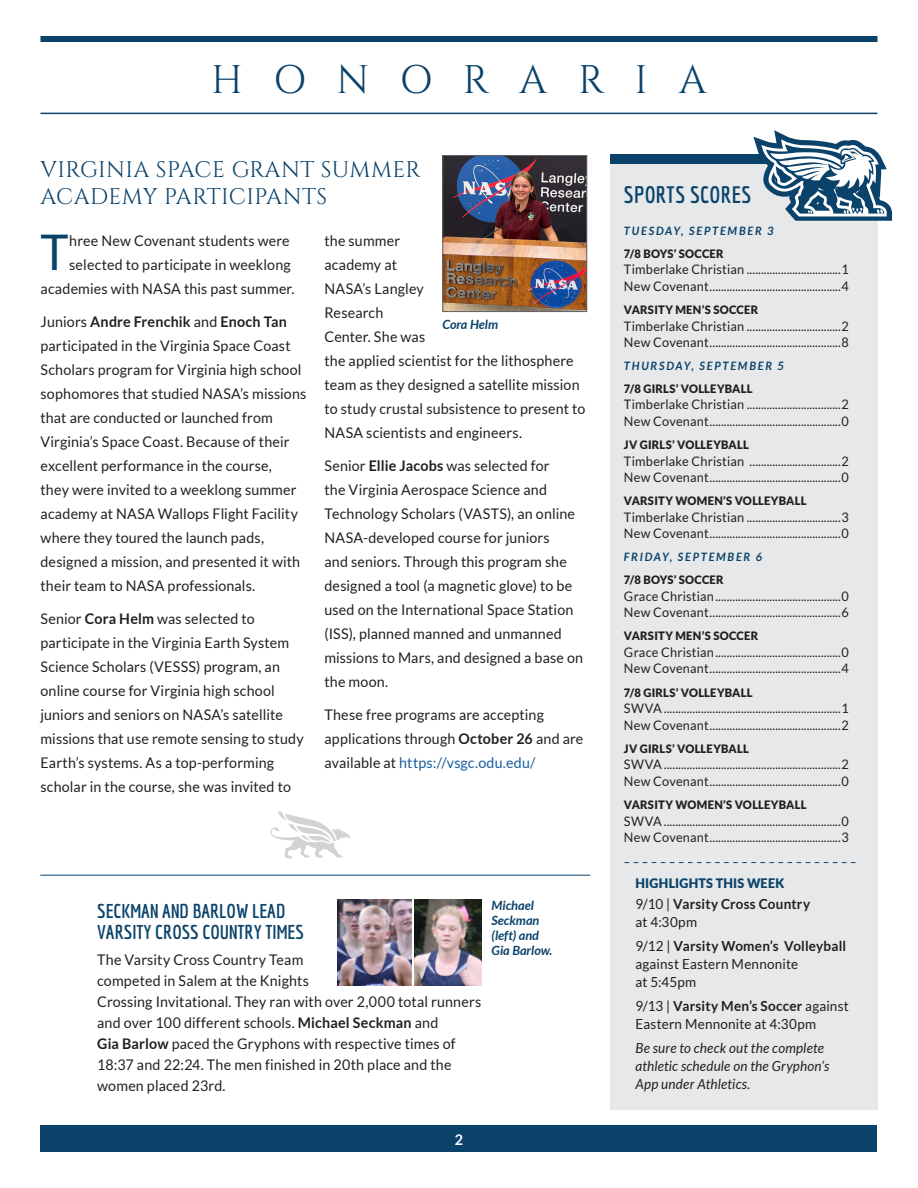
<style>
.page{position:relative;width:918px;height:1188px;background:#fff}
.page>*{position:absolute;margin:0;border:0;box-sizing:border-box;transform-origin:0 0}
.QN_Body_Text_--_1st_Para{font:49.2px "Lato";color:#0a426a}
.t1{font:39.75px "Cinzel";letter-spacing:.78em;color:#0a426a}
.QN_Body_Text{font:700 23.1px "Economica";letter-spacing:.01em;color:#0a426a}
.QN_Title_--_Cinzel_Reg{font:22.5px/27px "Cinzel";letter-spacing:.02em;color:#0a426a}
.QN_Subhead_-_Economica{font:700 19.5px/21px "Economica";color:#0a426a}
.QN_Body_Text-2{font:14.7px/24px "Lato";letter-spacing:.01em;color:#231f20}
.QN_Body_Text_--_1st_Para-2{font:14.7px "Lato";letter-spacing:.01em;color:#231f20}
.t2{font:700 14.7px "Lato";color:#fff}
.QN_Body_Text-3{font:13.95px/18px "Lato";letter-spacing:.015em;color:#231f20}
.QN_Body_Text-4{font:italic 13.95px/18px "Lato";letter-spacing:.015em;color:#231f20}
.QN_Body_Text-5{font:700 13.95px/18px "Lato";letter-spacing:.015em;color:#231f20}
.QN_Sports_--_Scores{font:13.2px "Lato";letter-spacing:.015em;color:#231f20}
.QN_Subhead_--_Lato_Black{font:900 13.2px "Lato";letter-spacing:.02em;color:#0a426a;scale:.96 1}
.QN_Caption--Blue{font:italic 700 12.75px/15px "Lato";color:#0a426a}
.QN_Sports_--_Sport___Division{font:900 11.55px "Lato";letter-spacing:.02em;color:#231f20}
.QN_Sports_--_Date{font:italic 700 11.55px "Lato";letter-spacing:.155em;color:#0a426a;scale:.96 1}
.s1{font-weight:700}
.s2{color:#175d9e}
.s3{font-weight:400}
</style>
<div class="page">
<div style="left:40px;top:1126px;width:838px;height:26px;background:#0a426a"></div>
<div style="left:40px;top:36px;width:838px;height:6px;background:#0a426a"></div>
<hr style="left:40px;top:113px;width:838px;height:1px;background:#0a426a">
<svg style="left:270px;top:811px;width:80px;height:47px"></svg>
<div style="left:610px;top:164px;width:268px;height:946px;background:#e6e8e9"></div>
<div style="left:610px;top:154px;width:266px;height:10px;background:#0a426a"></div>
<svg style="left:753px;top:130px;width:139px;height:91px"></svg>
<svg style="left:625px;top:862px;width:231px;height:1px"></svg>
<hr style="left:40px;top:875px;width:550px;height:1px;background:#0a426a">
<img style="left:415px;top:900px;width:66px;height:85px">
<img style="left:338px;top:900px;width:73px;height:85px">
<img style="left:444px;top:157px;width:141px;height:153px">
<div style="left:442px;top:155px;width:145px;height:157px;border:1px solid #636366"></div>
<h2 class="t1" style="left:211px;top:54px;width:497px">HONORARIA</h2>
<p class="QN_Title_--_Cinzel_Reg" style="left:40px;top:156px;width:382px">VIRGINIA SPACE GRANT SUMMER<br>ACADEMY PARTICIPANTS</p>
<p class="QN_Body_Text_--_1st_Para" style="left:40px;top:224px;width:30px">T</p>
<p class="QN_Body_Text_--_1st_Para-2" style="left:69px;top:232px;width:222px">hree New Covenant students were</p>
<p class="QN_Body_Text-2" style="left:324px;top:228px;width:262px">the summer<br>academy at<br>NASA’s Langley<br>Research<br>Center. She was<br>the applied scientist for the lithosphere team as they designed a satellite mission to study crustal subsistence to present to<br>NASA scientists and engineers.</p>
<p class="QN_Body_Text-2" style="left:324px;top:453px;width:260px">Senior <span class="s1">Ellie Jacobs</span> was selected for<br>the Virginia Aerospace Science and Technology Scholars (VASTS), an online NASA-developed course for juniors<br>and seniors. Through this program she designed a tool (a magnetic glove) to be used on the International Space Station (ISS), planned manned and unmanned missions to Mars, and designed a base on the moon.</p>
<p class="QN_Body_Text-2" style="left:324px;top:702px;width:260px">These free programs are accepting applications through <span class="s1">October 26</span> and are available at <span class="s2">https://vsgc.odu.edu/</span></p>
<p class="QN_Body_Text_--_1st_Para-2" style="left:69px;top:256px;width:223px">selected to participate in weeklong</p>
<p class="QN_Body_Text_--_1st_Para-2" style="left:40px;top:280px;width:256px">academies with NASA this past summer.</p>
<p class="QN_Body_Text-2" style="left:40px;top:309px;width:267px">Juniors <span class="s1">Andre Frenchik</span> and <span class="s1">Enoch Tan </span>participated in the Virginia Space Coast Scholars program for Virginia high school sophomores that studied NASA’s missions that are conducted or launched from Virginia’s Space Coast. Because of their excellent performance in the course,<br>they were invited to a weeklong summer academy at NASA Wallops Flight Facility where they toured the launch pads, designed a mission, and presented it with their team to NASA professionals.</p>
<p class="QN_Body_Text-2" style="left:40px;top:606px;width:265px">Senior <span class="s1">Cora Helm</span> was selected to participate in the Virginia Earth System Science Scholars (VESSS) program, an online course for Virginia high school juniors and seniors on NASA’s satellite missions that use remote sensing to study Earth’s systems. As a top-performing scholar in the course, she was invited to</p>
<p class="QN_Caption--Blue" style="left:442px;top:317px;width:57px">Cora Helm</p>
<p class="QN_Subhead_-_Economica" style="left:97px;top:900px;width:208px">SECKMAN AND BARLOW LEAD<br>VARSITY CROSS COUNTRY TIMES</p>
<p class="QN_Caption--Blue" style="left:492px;top:898px;width:62px">Michael<br>Seckman (left) and<br>Gia Barlow.</p>
<p class="QN_Body_Text-2" style="left:97px;top:949px;width:386px;line-height:21px">The Varsity Cross Country Team<br>competed in Salem at the Knights<br>Crossing Invitational. They ran with over 2,000 total runners and over 100 different schools. <span class="s1">Michael Seckman</span> and<br><span class="s1">Gia Barlow</span> paced the Gryphons with respective times of 18:37 and 22:24. The men finished in 20th place and the women placed 23rd.</p>
<p class="t2" style="left:455px;top:1131px;width:10px">2</p>
<p class="QN_Body_Text" style="left:624px;top:182px;width:129px">SPORTS SCORES</p>
<p class="QN_Sports_--_Date" style="left:624px;top:224px;width:158px">TUESDAY, SEPTEMBER 3</p>
<p class="QN_Sports_--_Sport___Division" style="left:624px;top:247px;width:101px">7/8 BOYS’ SOCCER</p>
<p class="QN_Sports_--_Scores" style="left:624px;top:262px;width:227px">Timberlake Christian .................................1</p>
<p class="QN_Sports_--_Scores" style="left:624px;top:279px;width:227px">New Covenant..............................................4</p>
<p class="QN_Sports_--_Sport___Division" style="left:624px;top:303px;width:136px">VARSITY MEN’S SOCCER</p>
<p class="QN_Sports_--_Scores" style="left:624px;top:319px;width:227px">Timberlake Christian .................................2</p>
<p class="QN_Sports_--_Scores" style="left:624px;top:335px;width:227px">New Covenant..............................................8</p>
<p class="QN_Sports_--_Date" style="left:624px;top:359px;width:168px">THURSDAY, SEPTEMBER 5</p>
<p class="QN_Sports_--_Sport___Division" style="left:624px;top:382px;width:130px">7/8 GIRLS’ VOLLEYBALL</p>
<p class="QN_Sports_--_Scores" style="left:624px;top:397px;width:227px">Timberlake Christian .................................2</p>
<p class="QN_Sports_--_Scores" style="left:624px;top:414px;width:227px">New Covenant..............................................0</p>
<p class="QN_Sports_--_Sport___Division" style="left:624px;top:438px;width:127px">JV GIRLS’ VOLLEYBALL</p>
<p class="QN_Sports_--_Scores" style="left:624px;top:454px;width:227px">Timberlake Christian ................................2</p>
<p class="QN_Sports_--_Scores" style="left:624px;top:470px;width:227px">New Covenant..............................................0</p>
<p class="QN_Sports_--_Sport___Division" style="left:624px;top:494px;width:184px">VARSITY WOMEN’S VOLLEYBALL</p>
<p class="QN_Sports_--_Scores" style="left:624px;top:510px;width:227px">Timberlake Christian .................................3</p>
<p class="QN_Sports_--_Scores" style="left:624px;top:526px;width:227px">New Covenant..............................................0</p>
<p class="QN_Sports_--_Date" style="left:624px;top:550px;width:146px">FRIDAY, SEPTEMBER 6</p>
<p class="QN_Sports_--_Sport___Division" style="left:624px;top:573px;width:101px">7/8 BOYS’ SOCCER</p>
<p class="QN_Sports_--_Scores" style="left:624px;top:589px;width:227px">Grace Christian............................................0</p>
<p class="QN_Sports_--_Scores" style="left:624px;top:605px;width:227px">New Covenant..............................................6</p>
<p class="QN_Sports_--_Sport___Division" style="left:624px;top:629px;width:136px">VARSITY MEN’S SOCCER</p>
<p class="QN_Sports_--_Scores" style="left:624px;top:645px;width:227px">Grace Christian............................................0</p>
<p class="QN_Sports_--_Scores" style="left:624px;top:661px;width:227px">New Covenant..............................................4</p>
<p class="QN_Sports_--_Sport___Division" style="left:624px;top:686px;width:130px">7/8 GIRLS’ VOLLEYBALL</p>
<p class="QN_Sports_--_Scores" style="left:624px;top:701px;width:227px">SWVA..............................................................1</p>
<p class="QN_Sports_--_Scores" style="left:624px;top:718px;width:227px">New Covenant..............................................2</p>
<p class="QN_Sports_--_Sport___Division" style="left:624px;top:742px;width:127px">JV GIRLS’ VOLLEYBALL</p>
<p class="QN_Sports_--_Scores" style="left:624px;top:757px;width:227px">SWVA..............................................................2</p>
<p class="QN_Sports_--_Scores" style="left:624px;top:774px;width:227px">New Covenant..............................................0</p>
<p class="QN_Sports_--_Sport___Division" style="left:624px;top:798px;width:184px">VARSITY WOMEN’S VOLLEYBALL</p>
<p class="QN_Sports_--_Scores" style="left:624px;top:814px;width:227px">SWVA..............................................................0</p>
<p class="QN_Sports_--_Scores" style="left:624px;top:830px;width:227px">New Covenant..............................................3</p>
<p class="QN_Subhead_--_Lato_Black" style="left:635px;top:875px;width:157px">HIGHLIGHTS THIS WEEK</p>
<p class="QN_Body_Text-5" style="left:635px;top:895px;width:176px"><span class="s3">9/10 |</span> Varsity Cross Country <span class="s3">at 4:30pm</span></p>
<p class="QN_Body_Text-3" style="left:635px;top:937px;width:212px">9/12 | <span class="s1">Varsity Women’s Volleyball </span>against Eastern Mennonite<br>at 5:45pm</p>
<p class="QN_Body_Text-3" style="left:635px;top:997px;width:215px">9/13 | <span class="s1">Varsity Men’s Soccer</span> against<br>Eastern Mennonite at 4:30pm</p>
<p class="QN_Body_Text-4" style="left:635px;top:1039px;width:195px">Be sure to check out the complete athletic schedule on the Gryphon’s<br>App under Athletics.</p>
</div>
